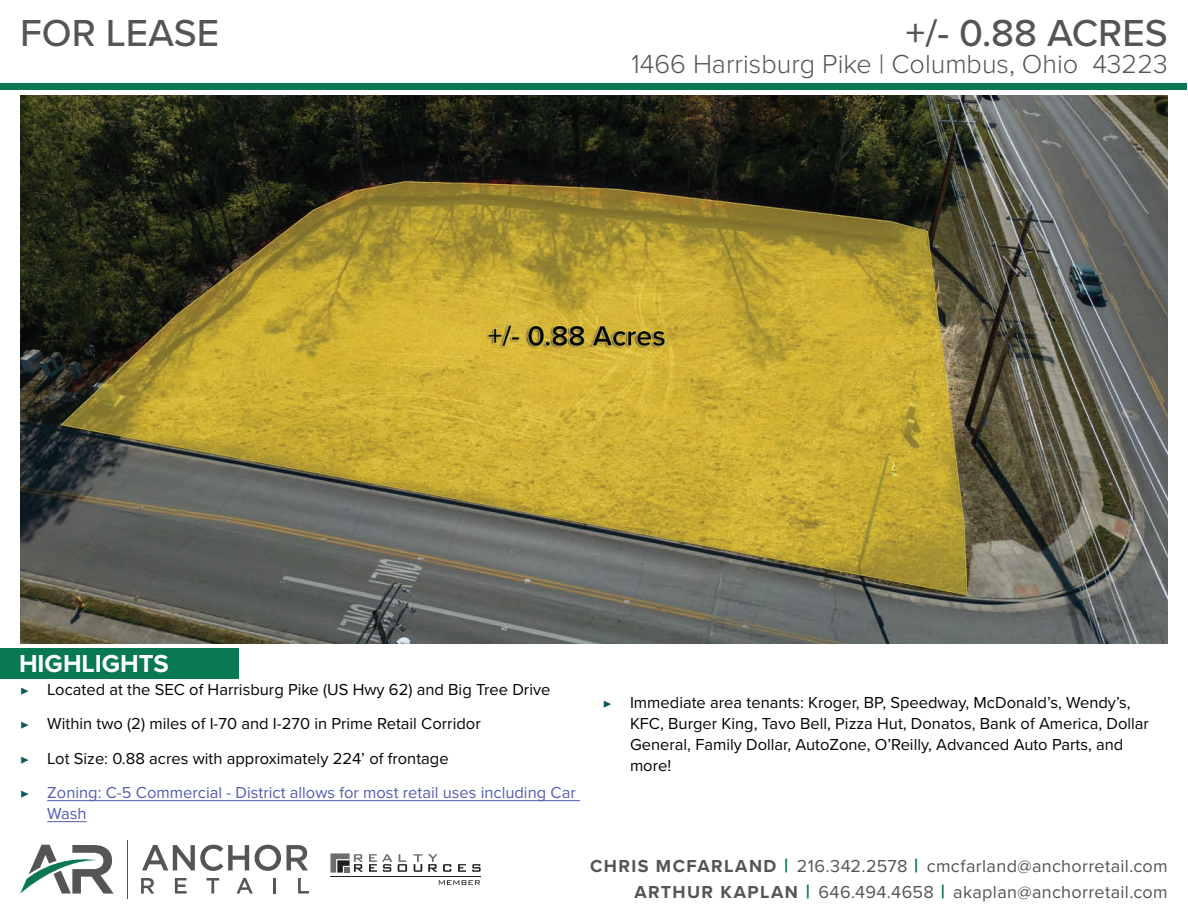
<style>
.page{position:relative;width:1188px;height:918px;background:#fff}
.page>*{position:absolute;margin:0;border:0;box-sizing:border-box;transform-origin:0 0}
.t1{font:500 39px "Proxima Nova";color:#545554}
.t2{font:300 27px "Proxima Nova";color:#545554}
.t3{font:700 25.5px "Proxima Nova";color:#fff}
.t4{font:18px/25.7px "Proxima Nova";letter-spacing:.02em;color:#545554;text-align:right}
.t5{font:16.5px/34.5px "Proxima Nova";color:#040503}
.t6{font:16.5px "Proxima Nova";color:#535fab}
.s1{font-family:"Minion Pro";font-size:15px;color:#0d5a5b}
.s2{color:#535fab}
.s3{font-weight:700}
.s4{font-weight:700;font-size:19.5px;color:#087951}
</style>
<div class="page">
<div style="left:1px;top:83px;width:1186px;height:7px;background:#087951"></div>
<svg style="left:20px;top:845px;width:94px;height:49px"></svg>
<hr style="left:127px;top:840px;width:1px;height:58px;background:#545554">
<svg style="left:142px;top:845px;width:107px;height:26px"></svg>
<svg style="left:255px;top:845px;width:53px;height:26px"></svg>
<svg style="left:141px;top:878px;width:13px;height:16px"></svg>
<svg style="left:175px;top:878px;width:12px;height:16px"></svg>
<svg style="left:207px;top:878px;width:12px;height:16px"></svg>
<svg style="left:237px;top:878px;width:16px;height:16px"></svg>
<hr style="left:273px;top:878px;width:3px;height:16px;background:#545554">
<svg style="left:298px;top:878px;width:11px;height:16px"></svg>
<svg style="left:458px;top:864px;width:8px;height:8px"></svg>
<svg style="left:472px;top:864px;width:9px;height:8px"></svg>
<svg style="left:330px;top:853px;width:33px;height:20px"></svg>
<svg style="left:369px;top:854px;width:23px;height:18px"></svg>
<svg style="left:398px;top:854px;width:9px;height:18px"></svg>
<svg style="left:414px;top:854px;width:8px;height:18px"></svg>
<svg style="left:428px;top:854px;width:23px;height:18px"></svg>
<hr style="left:330px;top:876px;width:151px;height:1px;background:#231f20">
<svg style="left:439px;top:880px;width:41px;height:5px"></svg>
<hr style="left:47px;top:800px;width:533px;height:1px;background:#535fab">
<hr style="left:47px;top:821px;width:40px;height:1px;background:#535fab">
<img style="left:20px;top:96px;width:1148px;height:548px">
<div style="left:0;top:648px;width:238px;height:31px;background:#087951"></div>
<h1 class="t1" style="left:20px;top:4px;width:200px">FOR LEASE</h1>
<h1 class="t1" style="left:906px;top:4px;width:263px">+/- 0.88 ACRES</h1>
<h2 class="t2" style="left:632px;top:44px;width:538px">1466 Harrisburg Pike | Columbus, Ohio 43223</h2>
<h3 class="t3" style="left:19px;top:644px;width:151px">HIGHLIGHTS</h3>
<p class="t5" style="left:20px;top:671px;width:557px"><span class="s1">▶</span> Located at the SEC of Harrisburg Pike (US Hwy 62) and Big Tree Drive<br><span class="s1">▶</span> Within two (2) miles of I-70 and I-270 in Prime Retail Corridor<br><span class="s1">▶</span> Lot Size: 0.88 acres with approximately 224’ of frontage<br><span class="s1">▶</span> <span class="s2">Zoning: C-5 Commercial - District allows for most retail uses including Car</span></p>
<p class="t6" style="left:47px;top:801px;width:41px">Wash</p>
<p class="t5" style="left:630px;top:691px;width:521px;line-height:21px;text-indent:-27px"><span class="s1">▶</span> Immediate area tenants: Kroger, BP, Speedway, McDonald’s, Wendy’s, KFC, Burger King, Tavo Bell, Pizza Hut, Donatos, Bank of America, Dollar General, Family Dollar, AutoZone, O’Reilly, Advanced Auto Parts, and more!</p>
<p class="t4" style="left:590px;top:852px;width:579px"><span class="s3">CHRIS MCFARLAND</span> <span class="s4">|</span> 216.342.2578 <span class="s4">|</span> cmcfarland@anchorretail.com<br><span class="s3">ARTHUR KAPLAN</span> <span class="s4">|</span> 646.494.4658 <span class="s4">|</span> akaplan@anchorretail.com</p>
</div>
